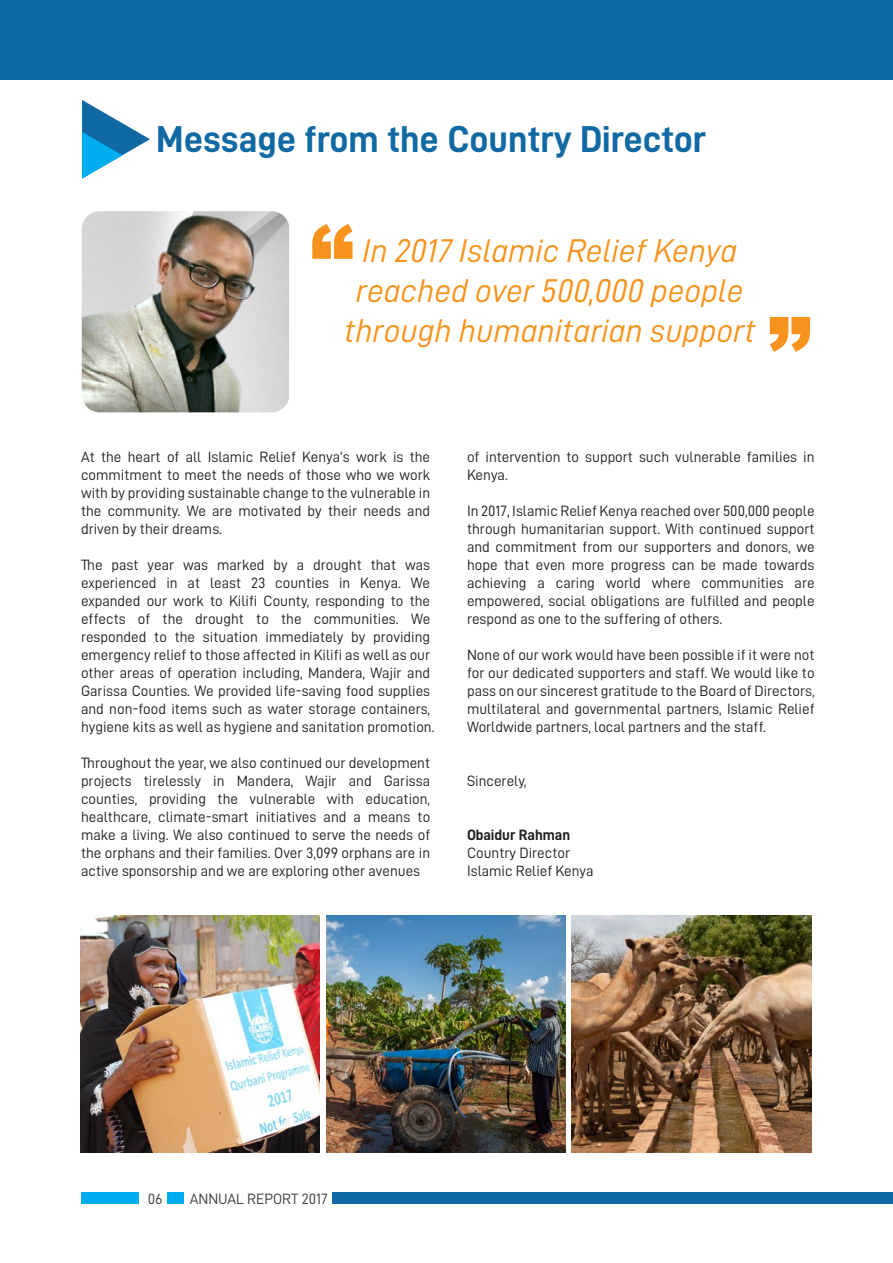
<style>
.page{position:relative;width:893px;height:1263px;background:#fff}
.page>*{position:absolute;margin:0;border:0;box-sizing:border-box;transform-origin:0 0}
.t1{font:37.5px "D DIN Bold";color:#1169a4}
.t2{font:33px/39.6px "D DIN Italic";color:#f7931d;text-align:center}
.t3{font:15px/18px "D DIN";color:#231f20;text-align:justify}
.t4{font:15px "D DIN";color:#3e3e3f}
.t5{font:15px "D DIN Bold";color:#231f20}
</style>
<div class="page">
<svg style="left:82px;top:100px;width:68px;height:79px"></svg>
<img style="left:82px;top:211px;width:207px;height:201px">
<div style="left:0;top:0;width:893px;height:79px;background:#1169a4"></div>
<div style="left:167px;top:1192px;width:16px;height:12px;background:#00aeef"></div>
<div style="left:81px;top:1192px;width:57px;height:12px;background:#00aeef"></div>
<div style="left:333px;top:1192px;width:560px;height:12px;background:#1169a4"></div>
<svg style="left:312px;top:224px;width:40px;height:35px"></svg>
<svg style="left:770px;top:317px;width:40px;height:35px"></svg>
<img style="left:80px;top:915px;width:240px;height:237px">
<img style="left:326px;top:915px;width:240px;height:237px">
<img style="left:572px;top:915px;width:240px;height:237px">
<h1 class="t1" style="left:156px;top:118px;width:552px">Message from the Country Director</h1>
<h2 class="t2" style="left:344px;top:231px;width:414px">In 2017 Islamic Relief Kenya reached over 500,000 people through humanitarian support</h2>
<p class="t3" style="left:81px;top:448px;width:351px">At the heart of all Islamic Relief Kenya’s work is the commitment to meet the needs of those who we work with by providing sustainable change to the vulnerable in the community. We are motivated by their needs and driven by their dreams.</p>
<p class="t3" style="left:81px;top:556px;width:355px;text-align:left">The past year was marked by a drought that was experienced in at least 23 counties in Kenya. We expanded our work to Kilifi County, responding to the effects of the drought to the communities. We responded to the situation immediately by providing emergency relief to those affected in Kilifi as well as our other areas of operation including, Mandera, Wajir and Garissa Counties. We provided life-saving food supplies and non-food items such as water storage containers, hygiene kits as well as hygiene and sanitation promotion.</p>
<p class="t3" style="left:81px;top:754px;width:351px">Throughout the year, we also continued our development projects tirelessly in Mandera, Wajir and Garissa counties, providing the vulnerable with education, healthcare, climate-smart initiatives and a means to make a living. We also continued to serve the needs of the orphans and their families. Over 3,099 orphans are in active sponsorship and we are exploring other avenues</p>
<p class="t3" style="left:467px;top:448px;width:349px">of intervention to support such vulnerable families in<br>Kenya.</p>
<p class="t3" style="left:467px;top:502px;width:349px">In 2017, Islamic Relief Kenya reached over 500,000 people through humanitarian support. With continued support and commitment from our supporters and donors, we hope that even more progress can be made towards achieving a caring world where communities are empowered, social obligations are fulfilled and people respond as one to the suffering of others.</p>
<p class="t3" style="left:467px;top:646px;width:349px">None of our work would have been possible if it were not for our dedicated supporters and staff. We would like to pass on our sincerest gratitude to the Board of Directors, multilateral and governmental partners, Islamic Relief Worldwide partners, local partners and the staff.</p>
<p class="t3" style="left:467px;top:772px;width:61px">Sincerely,</p>
<p class="t5" style="left:467px;top:827px;width:105px">Obaidur Rahman</p>
<p class="t3" style="left:467px;top:844px;width:128px">Country Director<br>Islamic Relief Kenya</p>
<p class="t4" style="left:148px;top:1191px;width:16px">06</p>
<p class="t4" style="left:190px;top:1191px;width:139px">ANNUAL REPORT 2017</p>
</div>
